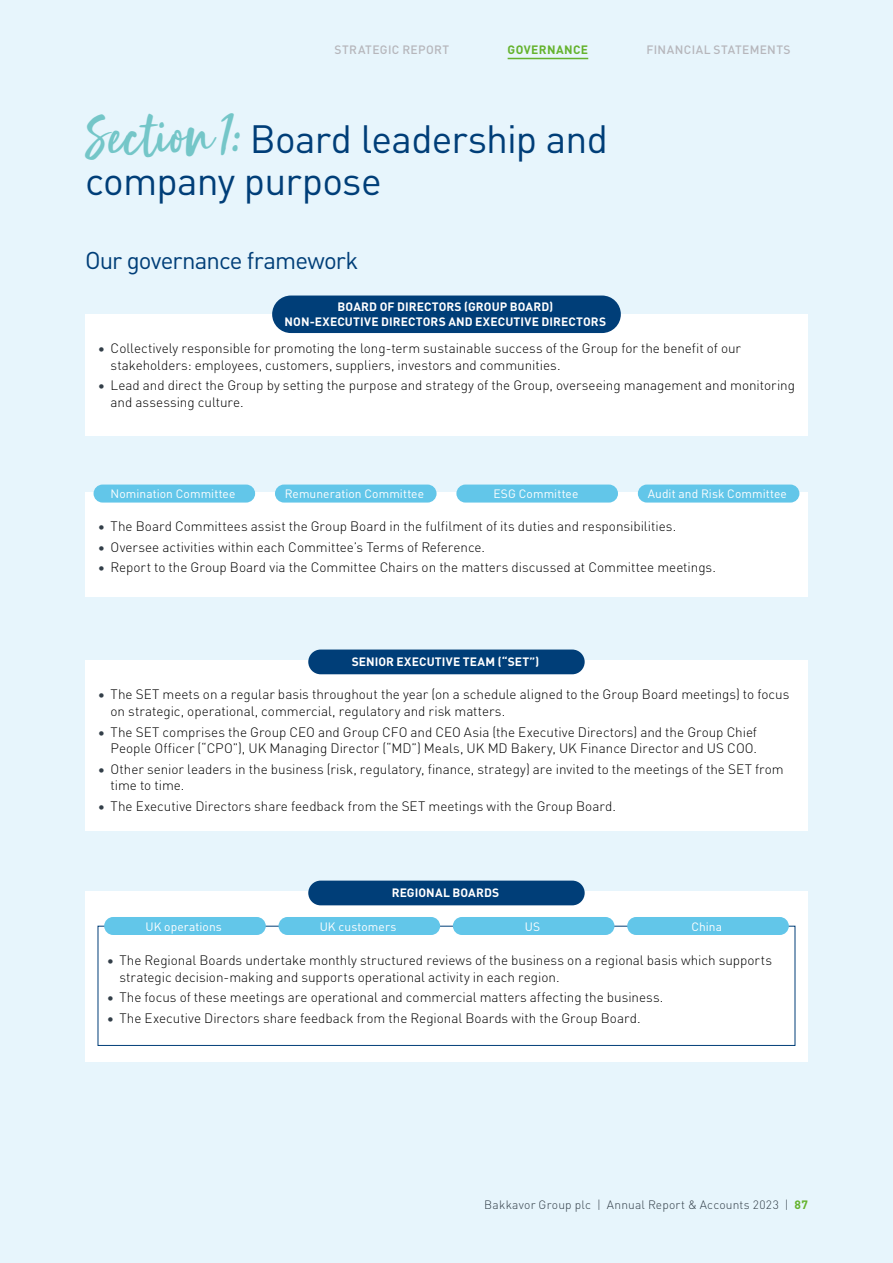
<style>
.page{position:relative;width:893px;height:1263px;background:#e7f5fc}
.page>*{position:absolute;margin:0;border:0;box-sizing:border-box;transform-origin:0 0}
.t1{font:39px/42px "DIN Pro";letter-spacing:-.02em;color:#003e78}
.t2{font:24px "DIN Pro";letter-spacing:-.035em;color:#003e78}
.t3{font:300 13.5px/16.5px "DIN Pro";color:#000}
.t4{font:700 12px/15px "DIN Pro";letter-spacing:.01em;color:#fff;text-align:center}
.t5{font:12px "DIN Pro";letter-spacing:.005em;color:#fff}
.t6{font:300 12px "DIN Pro";letter-spacing:.015em;color:#323e48}
.t7{font:500 12px "DIN Pro";letter-spacing:.03em;color:#b6b6bb}
.t8{font:700 12px "DIN Pro";letter-spacing:.03em;color:#65b32e}
.s1{font-family:"Good Slient Night";color:#74c6c8}
.s2{color:#323e48}
.s3{font-weight:700;color:#65b32e}
</style>
<div class="page">
<hr style="left:508px;top:58px;width:80px;height:1px;background:#65b32e">
<div style="left:85px;top:892px;width:723px;height:170px;background:#fff"></div>
<div style="left:98px;top:926px;width:697px;height:120px;border:1px solid #003e78"></div>
<div style="left:85px;top:661px;width:723px;height:170px;background:#fff"></div>
<div style="left:85px;top:314px;width:723px;height:121px;background:#fff"></div>
<div style="left:272px;top:296px;width:349px;height:37px;background:#003e78;border-radius:19px"></div>
<div style="left:308px;top:649px;width:277px;height:25px;background:#003e78;border-radius:12px"></div>
<div style="left:85px;top:492px;width:723px;height:105px;background:#fff"></div>
<div style="left:94px;top:485px;width:161px;height:18px;background:#62c6e9;border-radius:9px"></div>
<div style="left:275px;top:485px;width:162px;height:18px;background:#62c6e9;border-radius:9px"></div>
<div style="left:456px;top:485px;width:162px;height:18px;background:#62c6e9;border-radius:9px"></div>
<div style="left:638px;top:485px;width:161px;height:18px;background:#62c6e9;border-radius:9px"></div>
<div style="left:308px;top:881px;width:277px;height:24px;background:#003e78;border-radius:12px"></div>
<div style="left:104px;top:917px;width:162px;height:18px;background:#62c6e9;border-radius:9px"></div>
<div style="left:279px;top:917px;width:161px;height:18px;background:#62c6e9;border-radius:9px"></div>
<div style="left:453px;top:917px;width:161px;height:18px;background:#62c6e9;border-radius:9px"></div>
<div style="left:627px;top:917px;width:162px;height:18px;background:#62c6e9;border-radius:9px"></div>
<p class="t7" style="left:335px;top:40px;width:116px">STRATEGIC REPORT</p>
<p class="t8" style="left:508px;top:40px;width:82px">GOVERNANCE</p>
<p class="t7" style="left:646px;top:40px;width:146px">FINANCIAL STATEMENTS</p>
<h1 class="t1" style="left:85px;top:115px;width:524px"><span class="s1">Section 1:</span> Board leadership and company purpose</h1>
<h2 class="t2" style="left:85px;top:242px;width:275px">Our governance framework</h2>
<p class="t4" style="left:285px;top:298px;width:323px">BOARD OF DIRECTORS (GROUP BOARD)<br>NON-EXECUTIVE DIRECTORS AND EXECUTIVE DIRECTORS</p>
<p class="t3" style="left:111px;top:339px;width:632px;text-indent:-13px"><span class="s2">•</span> Collectively responsible for promoting the long-term sustainable success of the Group for the benefit of our stakeholders: employees, customers, suppliers, investors and communities.</p>
<p class="t3" style="left:111px;top:376px;width:686px;text-indent:-13px"><span class="s2">•</span> Lead and direct the Group by setting the purpose and strategy of the Group, overseeing management and monitoring and assessing culture.</p>
<p class="t5" style="left:111px;top:485px;width:126px">Nomination Committee</p>
<p class="t5" style="left:285px;top:485px;width:141px">Remuneration Committee</p>
<p class="t5" style="left:493px;top:485px;width:87px">ESG Committee</p>
<p class="t5" style="left:648px;top:485px;width:141px">Audit and Risk Committee</p>
<p class="t3" style="left:98px;top:517px;width:580px"><span class="s2">•</span> The Board Committees assist the Group Board in the fulfilment of its duties and responsibilities.</p>
<p class="t3" style="left:98px;top:538px;width:389px"><span class="s2">•</span> Oversee activities within each Committee’s Terms of Reference.</p>
<p class="t3" style="left:98px;top:558px;width:620px"><span class="s2">•</span> Report to the Group Board via the Committee Chairs on the matters discussed at Committee meetings.</p>
<p class="t4" style="left:352px;top:654px;width:189px">SENIOR EXECUTIVE TEAM (“SET”)</p>
<p class="t3" style="left:111px;top:685px;width:680px;text-indent:-13px"><span class="s2">•</span> The SET meets on a regular basis throughout the year (on a schedule aligned to the Group Board meetings) to focus on strategic, operational, commercial, regulatory and risk matters.</p>
<p class="t3" style="left:98px;top:723px;width:661px;text-align:right"><span class="s2">•</span> The SET comprises the Group CEO and Group CFO and CEO Asia (the Executive Directors) and the Group Chief<br>People Officer (“CPO”), UK Managing Director (“MD”) Meals, UK MD Bakery, UK Finance Director and US COO.</p>
<p class="t3" style="left:111px;top:760px;width:675px;text-indent:-13px"><span class="s2">•</span> Other senior leaders in the business (risk, regulatory, finance, strategy) are invited to the meetings of the SET from time to time.</p>
<p class="t3" style="left:98px;top:797px;width:520px"><span class="s2">•</span> The Executive Directors share feedback from the SET meetings with the Group Board.</p>
<p class="t4" style="left:392px;top:885px;width:109px">REGIONAL BOARDS</p>
<p class="t5" style="left:145px;top:917px;width:78px">UK operations</p>
<p class="t5" style="left:320px;top:917px;width:78px">UK customers</p>
<p class="t5" style="left:525px;top:917px;width:17px">US</p>
<p class="t5" style="left:691px;top:917px;width:32px">China</p>
<p class="t3" style="left:119px;top:951px;width:654px;text-indent:-13px"><span class="s2">•</span> The Regional Boards undertake monthly structured reviews of the business on a regional basis which supports strategic decision-making and supports operational activity in each region.</p>
<p class="t3" style="left:107px;top:988px;width:558px"><span class="s2">•</span> The focus of these meetings are operational and commercial matters affecting the business.</p>
<p class="t3" style="left:107px;top:1009px;width:535px"><span class="s2">•</span> The Executive Directors share feedback from the Regional Boards with the Group Board.</p>
<p class="t6" style="left:484px;top:1196px;width:325px">Bakkavor Group plc | Annual Report &amp; Accounts 2023 | <span class="s3">87</span></p>
</div>
